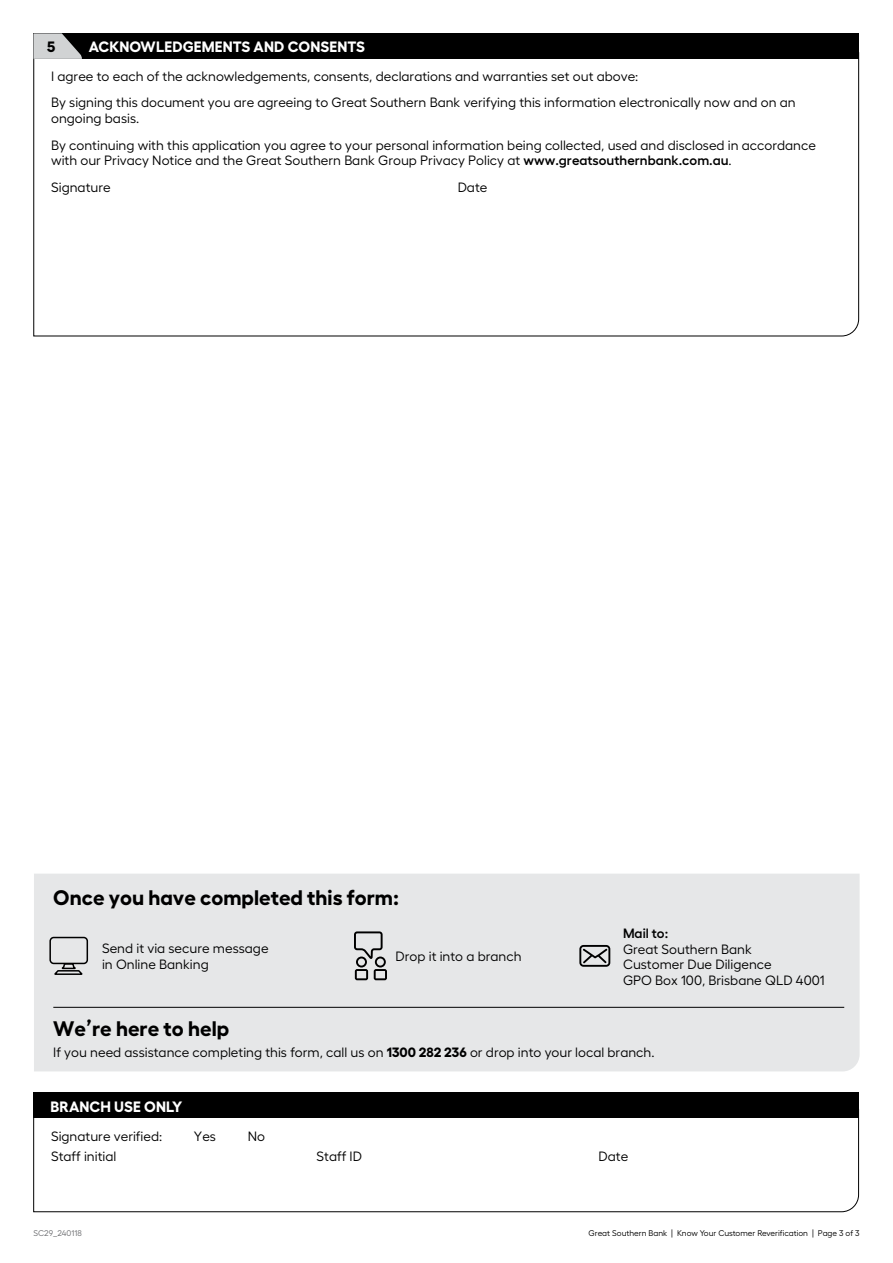
<style>
.page{position:relative;width:893px;height:1263px;background:#fff}
.page>*{position:absolute;margin:0;border:0;box-sizing:border-box;transform-origin:0 0}
.t1{font:700 21px "Hellix";color:#000}
.t2{font:700 15px "Hellix";letter-spacing:.01em;color:#fff}
.t3{font:700 15px "Hellix";color:#000}
.t4{font:13.5px/26.4px "Hellix";color:#000}
.t5{font:600 13.5px "Hellix";color:#000}
.t6{font:8.25px "Hellix";color:#000}
.t7{font:8.25px "Hellix";color:#6d6e71}
.s1{font-weight:600}
.s2{font-weight:700}
</style>
<div class="page">
<svg style="left:33px;top:59px;width:826px;height:278px"></svg>
<div style="left:33px;top:33px;width:826px;height:26px;background:#000"></div>
<svg style="left:33px;top:33px;width:49px;height:26px"></svg>
<svg style="left:33px;top:1118px;width:826px;height:94px"></svg>
<div style="left:33px;top:1093px;width:826px;height:25px;background:#000"></div>
<div style="left:34px;top:874px;width:826px;height:197px;background:#e6e7e8"></div>
<hr style="left:53px;top:1007px;width:791px;height:1px;background:#000">
<svg style="left:579px;top:945px;width:31px;height:22px"></svg>
<svg style="left:354px;top:931px;width:33px;height:49px"></svg>
<svg style="left:49px;top:936px;width:40px;height:42px"></svg>
<p class="t3" style="left:47px;top:35px;width:10px">5</p>
<p class="t2" style="left:89px;top:35px;width:278px">ACKNOWLEDGEMENTS AND CONSENTS</p>
<p class="t4" style="left:51px;top:62px;width:746px">I agree to each of the acknowledgements, consents, declarations and warranties set out above:<br>By signing this document you are agreeing to Great Southern Bank verifying this information electronically now and on an</p>
<p class="t4" style="left:51px;top:104px;width:766px">ongoing basis.<br>By continuing with this application you agree to your personal information being collected, used and disclosed in accordance</p>
<p class="t4" style="left:51px;top:146px;width:682px">with our Privacy Notice and the Great Southern Bank Group Privacy Policy at <span class="s1">www.greatsouthernbank.com.au</span>.<br>Signature</p>
<p class="t4" style="left:458px;top:172px;width:31px">Date</p>
<h1 class="t1" style="left:53px;top:880px;width:347px">Once you have completed this form:</h1>
<p class="t4" style="left:102px;top:939px;width:168px;line-height:15.8px">Send it via secure message in Online Banking</p>
<p class="t4" style="left:396px;top:942px;width:128px">Drop it into a branch</p>
<p class="t5" style="left:623px;top:922px;width:47px">Mail to:</p>
<p class="t4" style="left:623px;top:940px;width:203px;line-height:15.8px">Great Southern Bank<br>Customer Due Diligence<br>GPO Box 100, Brisbane QLD 4001</p>
<h1 class="t1" style="left:53px;top:1012px;width:178px">We’re here to help</h1>
<p class="t4" style="left:53px;top:1037px;width:603px">If you need assistance completing this form, call us on <span class="s2">1300 282 236</span> or drop into your local branch.</p>
<p class="t2" style="left:50px;top:1094px;width:134px">BRANCH USE ONLY</p>
<p class="t4" style="left:51px;top:1121px;width:113px">Signature verified:</p>
<p class="t4" style="left:194px;top:1121px;width:24px">Yes</p>
<p class="t4" style="left:248px;top:1121px;width:19px">No</p>
<p class="t4" style="left:51px;top:1141px;width:67px">Staff initial</p>
<p class="t4" style="left:317px;top:1141px;width:47px">Staff ID</p>
<p class="t4" style="left:599px;top:1141px;width:31px">Date</p>
<p class="t7" style="left:33px;top:1227px;width:50px">SC29_240118</p>
<p class="t6" style="left:589px;top:1227px;width:273px">Great Southern Bank | Know Your Customer Reverification | Page 3 of 3</p>
</div>
